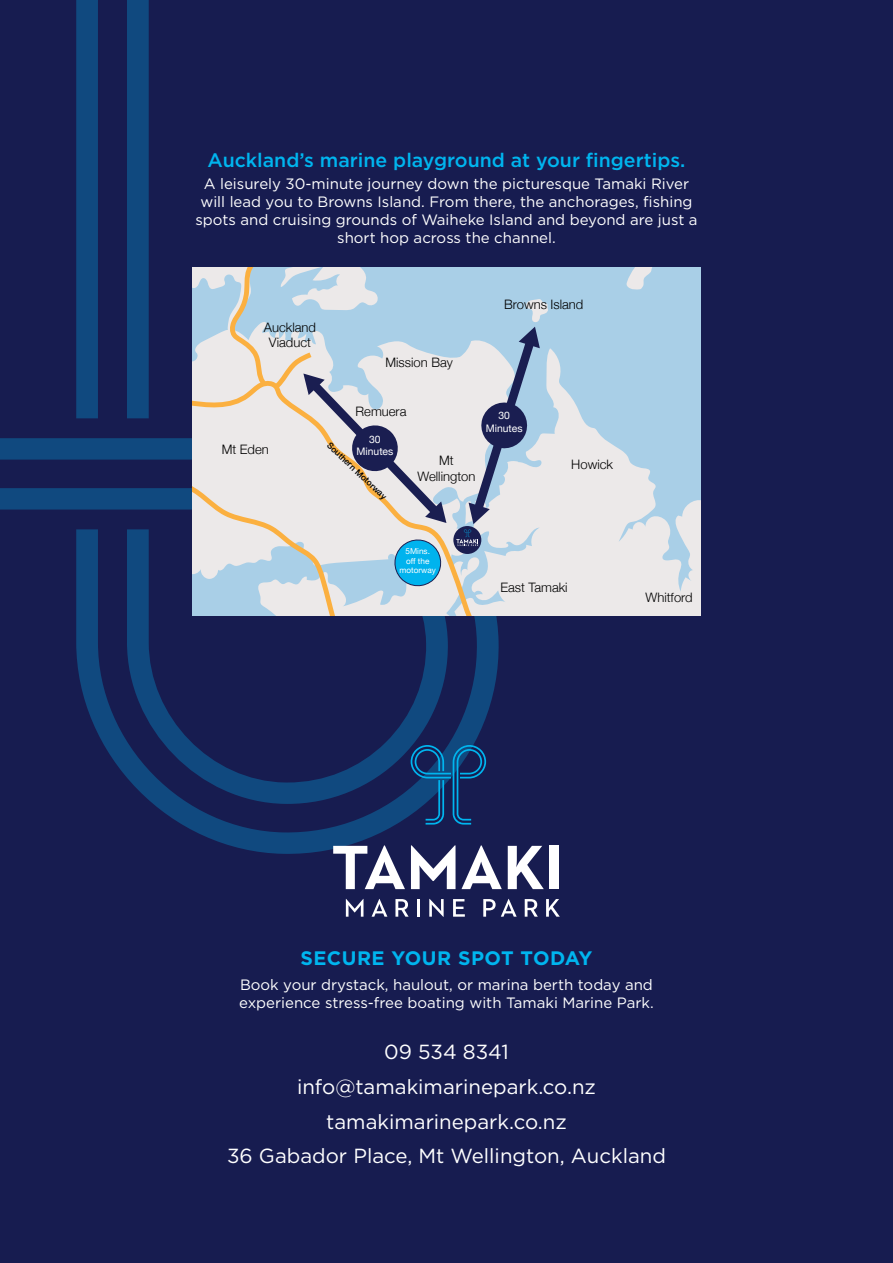
<style>
.page{position:relative;width:893px;height:1263px;background:#171c50}
.page>*{position:absolute;margin:0;border:0;box-sizing:border-box;transform-origin:0 0}
.t1{font:20.4px "Gotham";color:#fff}
.t2{font:500 19.5px "Gotham";color:#00b5ef}
.t3{font:700 19.5px "Gotham";letter-spacing:.025em;color:#00b5ef}
.t4{font:15px/18px "Gotham";color:#fff;text-align:center}
.t5{font:300 13.05px/15.6px "Helvetica Neue";color:#000;text-align:center}
.t6{font:10.35px/12.5px "Helvetica Neue";color:#fff;text-align:center}
.t7{font:500 8.55px "Helvetica Neue";color:#000}
.t8{font:8.25px/9.9px "Helvetica Neue";color:#fff;text-align:center}
</style>
<div class="page">
<svg style="left:0;top:0;width:500px;height:855px"></svg>
<svg style="left:346px;top:899px;width:17px;height:18px"></svg>
<svg style="left:372px;top:899px;width:15px;height:18px"></svg>
<svg style="left:395px;top:899px;width:14px;height:18px"></svg>
<hr style="left:417px;top:899px;width:3px;height:18px;background:#fff">
<svg style="left:429px;top:899px;width:15px;height:18px"></svg>
<svg style="left:453px;top:899px;width:12px;height:18px"></svg>
<svg style="left:483px;top:899px;width:34px;height:18px"></svg>
<svg style="left:525px;top:899px;width:13px;height:18px"></svg>
<svg style="left:546px;top:899px;width:14px;height:18px"></svg>
<svg style="left:333px;top:845px;width:72px;height:44px"></svg>
<svg style="left:411px;top:845px;width:44px;height:44px"></svg>
<svg style="left:461px;top:845px;width:41px;height:44px"></svg>
<svg style="left:508px;top:846px;width:36px;height:43px"></svg>
<div style="left:550px;top:846px;width:9px;height:43px;background:#fff"></div>
<svg style="left:411px;top:745px;width:75px;height:79px"></svg>
<svg style="left:446px;top:267px;width:255px;height:348px;fill:#a9cfe7"></svg>
<svg style="left:613px;top:267px;width:56px;height:23px"></svg>
<svg style="left:456px;top:299px;width:92px;height:247px"></svg>
<svg style="left:446px;top:376px;width:69px;height:239px"></svg>
<svg style="left:192px;top:267px;width:254px;height:348px"></svg>
<p class="t2" style="left:207px;top:147px;width:479px">Auckland’s marine playground at your fingertips.</p>
<p class="t4" style="left:195px;top:174px;width:504px">A leisurely 30-minute journey down the picturesque Tamaki River will lead you to Browns Island. From there, the anchorages, fishing spots and cruising grounds of Waiheke Island and beyond are just a short hop across the channel.</p>
<p class="t5" style="left:264px;top:318px;width:54px">Auckland<br>Viaduct</p>
<p class="t5" style="left:385px;top:353px;width:69px">Mission Bay</p>
<p class="t5" style="left:504px;top:296px;width:81px">Browns Island</p>
<p class="t5" style="left:222px;top:440px;width:49px">Mt Eden</p>
<p class="t5" style="left:356px;top:403px;width:52px">Remuera</p>
<p class="t6" style="left:356px;top:433px;width:38px">30<br>Minutes</p>
<p class="t7" style="left:333px;top:439px;width:80px;rotate:43deg">Southern Motorway</p>
<p class="t5" style="left:418px;top:452px;width:59px">Mt<br>Wellington</p>
<p class="t6" style="left:486px;top:410px;width:38px">30<br>Minutes</p>
<p class="t5" style="left:571px;top:456px;width:43px">Howick</p>
<p class="t8" style="left:400px;top:546px;width:38px">5Mins.<br>off the motorway</p>
<p class="t5" style="left:500px;top:578px;width:69px">East Tamaki</p>
<p class="t5" style="left:645px;top:588px;width:49px">Whitford</p>
<p class="t3" style="left:300px;top:945px;width:294px">SECURE YOUR SPOT TODAY</p>
<p class="t4" style="left:239px;top:976px;width:416px;text-align:left">Book your drystack, haulout, or marina berth today and experience stress-free boating with Tamaki Marine Park.</p>
<p class="t1" style="left:384px;top:1039px;width:126px">09 534 8341</p>
<p class="t1" style="left:297px;top:1073px;width:300px">info@tamakimarinepark.co.nz</p>
<p class="t1" style="left:326px;top:1108px;width:242px">tamakimarinepark.co.nz</p>
<p class="t1" style="left:227px;top:1143px;width:440px">36 Gabador Place, Mt Wellington, Auckland</p>
</div>
